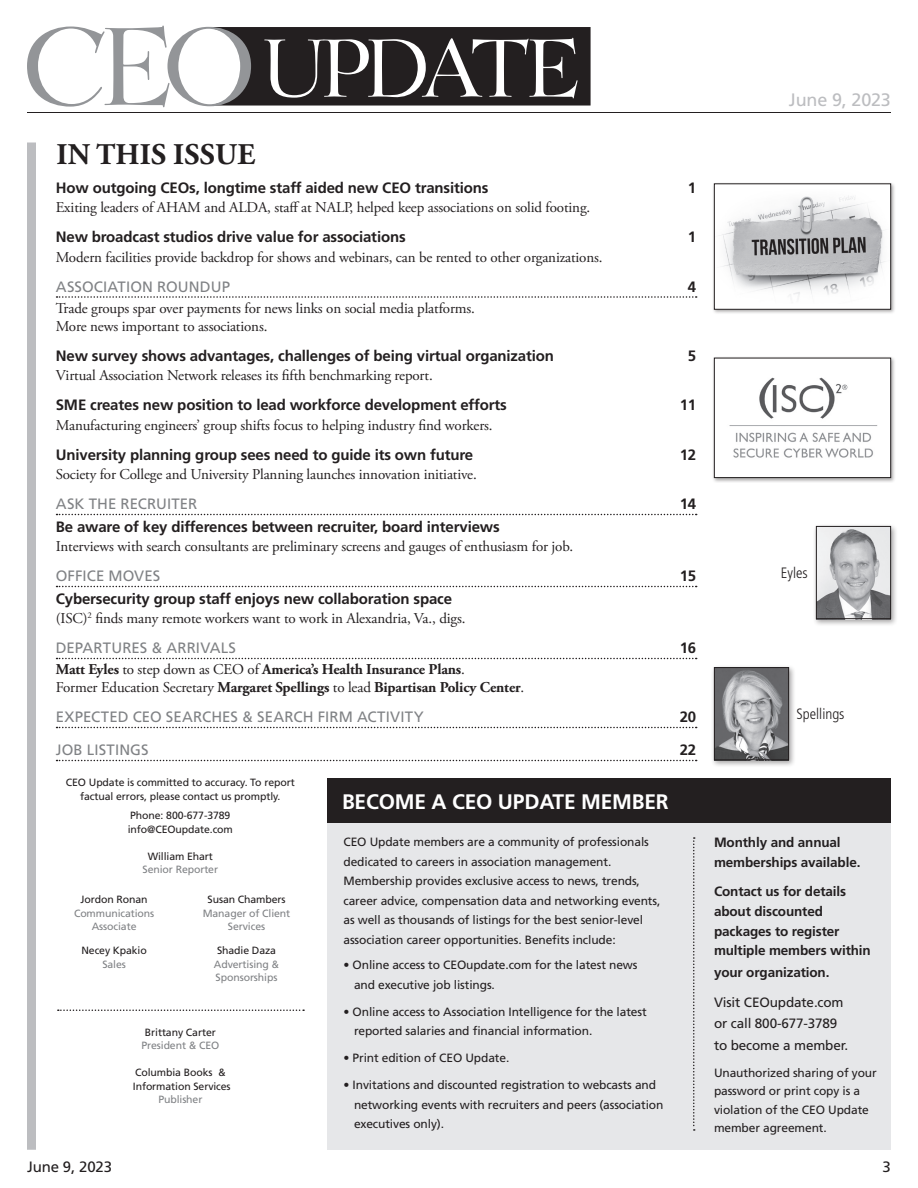
<style>
.page{position:relative;width:918px;height:1188px;background:#fff}
.page>*{position:absolute;margin:0;border:0;box-sizing:border-box;transform-origin:0 0}
.t1{font:700 30px "Adobe Garamond Pro";letter-spacing:.005em;color:#231f20}
.t2{font:700 21px "Frutiger LT Std";letter-spacing:-.01em;color:#fff}
.t3{font:18px "Frutiger LT Std";letter-spacing:-.01em;color:#bcbdc0}
.t4{font:15px/18px "Adobe Garamond Pro";letter-spacing:-.01em;color:#231f20}
.t5{font:700 15px "Frutiger LT Std";letter-spacing:-.01em;color:#231f20}
.t6{font:700 15px/18px "Adobe Garamond Pro";letter-spacing:-.01em;color:#231f20}
.t7{font:15px "Frutiger LT Std";letter-spacing:.005em;color:#808285}
.t8{font:300 condensed 15px "Frutiger LT Std";color:#231f20}
.t9{font:15px "Frutiger LT Std";letter-spacing:-.01em;color:#231f20}
.t10{font:700 13.5px/19.8px "Frutiger LT Std";letter-spacing:-.01em;color:#231f20}
.t11{font:13.5px/21.3px "Frutiger LT Std";letter-spacing:-.01em;color:#231f20}
.t12{font:12px/19.5px "Frutiger LT Std";letter-spacing:-.01em;color:#231f20}
.t13{font:10.5px/13.5px "Frutiger LT Std";letter-spacing:-.01em;color:#231f20}
.t14{font:10.5px/13.5px "Frutiger LT Std";letter-spacing:-.01em;color:#808285;text-align:center}
.s1{font-weight:400}
</style>
<div class="page">
<div style="left:327px;top:824px;width:564px;height:326px;background:#e6e7e9"></div>
<div style="left:27px;top:142px;width:9px;height:1008px;background:#bcbdc0"></div>
<div style="left:327px;top:778px;width:564px;height:46px;background:#231f20"></div>
<svg style="left:693px;top:837px;width:2px;height:294px"></svg>
<svg style="left:57px;top:296px;width:640px;height:2px"></svg>
<svg style="left:57px;top:514px;width:640px;height:1px"></svg>
<svg style="left:57px;top:586px;width:640px;height:1px"></svg>
<svg style="left:57px;top:658px;width:640px;height:1px"></svg>
<svg style="left:57px;top:727px;width:640px;height:1px"></svg>
<svg style="left:57px;top:760px;width:640px;height:1px"></svg>
<hr style="left:27px;top:112px;width:864px;height:1px;background:#231f20">
<div style="left:711px;top:664px;width:85px;height:103px;background:#231f20;opacity:.4"></div>
<img style="left:716px;top:669px;width:71px;height:89px">
<div style="left:714px;top:667px;width:75px;height:93px;border:1px solid #231f20"></div>
<div style="left:813px;top:523px;width:85px;height:103px;background:#231f20;opacity:.4"></div>
<img style="left:818px;top:528px;width:71px;height:89px">
<div style="left:816px;top:526px;width:75px;height:93px;border:1px solid #231f20"></div>
<svg style="left:27px;top:26px;width:564px;height:81px"></svg>
<svg style="left:58px;top:1010px;width:246px;height:1px"></svg>
<div style="left:712px;top:182px;width:184px;height:133px;background:#231f20;opacity:.4"></div>
<svg style="left:714px;top:183px;width:177px;height:127px"></svg>
<div style="left:712px;top:356px;width:184px;height:127px;background:#231f20;opacity:.4"></div>
<svg style="left:714px;top:357px;width:177px;height:121px"></svg>
<h1 class="t1" style="left:56px;top:137px;width:200px">IN THIS ISSUE</h1>
<p class="t5" style="left:56px;top:179px;width:434px">How outgoing CEOs, longtime staff aided new CEO transitions</p>
<p class="t5" style="left:688px;top:179px;width:10px">1</p>
<p class="t4" style="left:56px;top:199px;width:536px">Exiting leaders of AHAM and ALDA, staff at NALP, helped keep associations on solid footing.</p>
<p class="t5" style="left:56px;top:228px;width:351px">New broadcast studios drive value for associations</p>
<p class="t5" style="left:688px;top:228px;width:10px">1</p>
<p class="t4" style="left:56px;top:249px;width:548px">Modern facilities provide backdrop for shows and webinars, can be rented to other organizations.</p>
<p class="t7" style="left:56px;top:278px;width:176px">ASSOCIATION ROUNDUP</p>
<p class="t5" style="left:688px;top:278px;width:10px">4</p>
<p class="t4" style="left:56px;top:300px;width:421px">Trade groups spar over payments for news links on social media platforms.<br>More news important to associations.</p>
<p class="t5" style="left:56px;top:347px;width:500px">New survey shows advantages, challenges of being virtual organization</p>
<p class="t5" style="left:688px;top:347px;width:10px">5</p>
<p class="t4" style="left:56px;top:367px;width:378px">Virtual Association Network releases its fifth benchmarking report.</p>
<p class="t5" style="left:56px;top:396px;width:452px">SME creates new position to lead workforce development efforts</p>
<p class="t5" style="left:680px;top:396px;width:18px">11</p>
<p class="t4" style="left:56px;top:417px;width:438px">Manufacturing engineers’ group shifts focus to helping industry find workers.</p>
<p class="t5" style="left:56px;top:446px;width:419px">University planning group sees need to guide its own future</p>
<p class="t5" style="left:680px;top:446px;width:18px">12</p>
<p class="t4" style="left:56px;top:466px;width:423px">Society for College and University Planning launches innovation initiative.</p>
<p class="t7" style="left:56px;top:495px;width:143px">ASK THE RECRUITER</p>
<p class="t5" style="left:680px;top:495px;width:18px">14</p>
<p class="t5" style="left:56px;top:518px;width:445px">Be aware of key differences between recruiter, board interviews</p>
<p class="t4" style="left:56px;top:538px;width:519px">Interviews with search consultants are preliminary screens and gauges of enthusiasm for job.</p>
<p class="t7" style="left:56px;top:567px;width:106px">OFFICE MOVES</p>
<p class="t5" style="left:680px;top:567px;width:18px">15</p>
<p class="t5" style="left:56px;top:590px;width:398px">Cybersecurity group staff enjoys new collaboration space</p>
<p class="t4" style="left:56px;top:610px;width:411px">(ISC)<sup>2</sup> finds many remote workers want to work in Alexandria, Va., digs.</p>
<p class="t7" style="left:56px;top:639px;width:182px">DEPARTURES &amp; ARRIVALS</p>
<p class="t5" style="left:680px;top:639px;width:18px">16</p>
<p class="t6" style="left:56px;top:661px;width:470px">Matt Eyles <span class="s1">to step down as CEO of</span> America’s Health Insurance Plans<span class="s1">.<br>Former Education Secretary</span> Margaret Spellings <span class="s1">to lead</span> Bipartisan Policy Center<span class="s1">.</span></p>
<p class="t7" style="left:56px;top:708px;width:369px">EXPECTED CEO SEARCHES &amp; SEARCH FIRM ACTIVITY</p>
<p class="t5" style="left:680px;top:708px;width:18px">20</p>
<p class="t7" style="left:56px;top:741px;width:94px">JOB LISTINGS</p>
<p class="t5" style="left:680px;top:741px;width:18px">22</p>
<p class="t13" style="left:66px;top:776px;width:230px;text-align:center">CEO Update is committed to accuracy. To report factual errors, please contact us promptly.</p>
<p class="t13" style="left:128px;top:809px;width:107px">Phone: 800-677-3789 info@CEOupdate.com</p>
<p class="t13" style="left:148px;top:850px;width:67px">William Ehart</p>
<p class="t14" style="left:143px;top:863px;width:77px">Senior Reporter</p>
<p class="t13" style="left:81px;top:893px;width:69px">Jordon Ronan</p>
<p class="t14" style="left:74px;top:907px;width:82px">Communications<br>Associate</p>
<p class="t13" style="left:82px;top:944px;width:67px">Necey Kpakio</p>
<p class="t14" style="left:102px;top:958px;width:25px">Sales</p>
<p class="t13" style="left:208px;top:893px;width:79px">Susan Chambers</p>
<p class="t14" style="left:203px;top:907px;width:89px">Manager of Client<br>Services</p>
<p class="t13" style="left:217px;top:944px;width:61px">Shadie Daza</p>
<p class="t14" style="left:214px;top:958px;width:67px;text-align:left">Advertising &amp;<br>Sponsorships</p>
<p class="t13" style="left:145px;top:1025px;width:72px">Brittany Carter</p>
<p class="t14" style="left:141px;top:1039px;width:79px">President &amp; CEO</p>
<p class="t13" style="left:133px;top:1066px;width:99px">Columbia Books &amp;<br>Information Services</p>
<p class="t14" style="left:158px;top:1093px;width:46px">Publisher</p>
<h2 class="t2" style="left:342px;top:789px;width:328px">BECOME A CEO UPDATE MEMBER</h2>
<p class="t12" style="left:344px;top:832px;width:318px">CEO Update members are a community of professionals dedicated to careers in association management.<br>Membership provides exclusive access to news, trends, career advice, compensation data and networking events, as well as thousands of listings for the best senior-level association career opportunities. Benefits include:</p>
<p class="t12" style="left:354px;top:955px;width:285px;text-indent:-10px">• Online access to CEOupdate.com for the latest news and executive job listings.</p>
<p class="t12" style="left:354px;top:1002px;width:294px;text-indent:-10px">• Online access to Association Intelligence for the latest reported salaries and financial information.</p>
<p class="t12" style="left:344px;top:1048px;width:167px">• Print edition of CEO Update.</p>
<p class="t12" style="left:354px;top:1075px;width:311px;text-indent:-10px">• Invitations and discounted registration to webcasts and networking events with recruiters and peers (association executives only).</p>
<h3 class="t3" style="left:789px;top:89px;width:104px">June 9, 2023</h3>
<p class="t8" style="left:781px;top:564px;width:28px">Eyles</p>
<p class="t8" style="left:796px;top:706px;width:50px">Spellings</p>
<p class="t10" style="left:714px;top:833px;width:148px">Monthly and annual memberships available.</p>
<p class="t10" style="left:714px;top:882px;width:158px">Contact us for details about discounted packages to register multiple members within</p>
<p class="t10" style="left:714px;top:962px;width:117px">your organization.</p>
<p class="t11" style="left:714px;top:992px;width:136px">Visit CEOupdate.com or call 800-677-3789 to become a member.</p>
<p class="t12" style="left:714px;top:1064px;width:164px;line-height:18.3px">Unauthorized sharing of your password or print copy is a violation of the CEO Update member agreement.</p>
<p class="t9" style="left:27px;top:1158px;width:87px">June 9, 2023</p>
<p class="t9" style="left:883px;top:1158px;width:10px">3</p>
</div>
